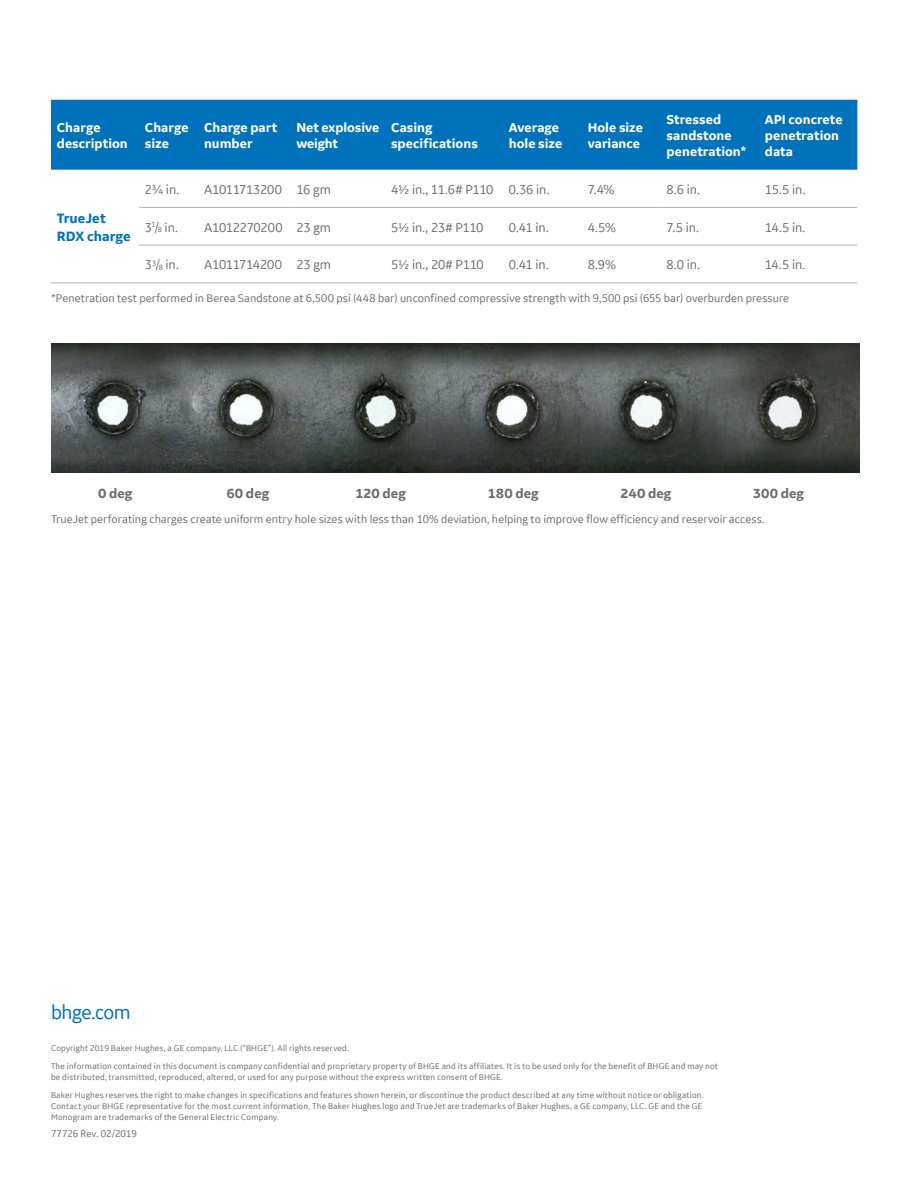
<style>
.page{position:relative;width:918px;height:1188px;background:#fff}
.page>*{position:absolute;margin:0;border:0;box-sizing:border-box;transform-origin:0 0}
._18pt_22_cover_URL{font:21px "GE Inspira Sans";letter-spacing:-.025em;color:#0072bc}
.t1{font:700 14.55px/17.5px "GE Inspira Sans";color:#0072bc}
._9_5pt_12-body_text{font:700 14.25px "GE Inspira Sans";color:#6c6d70}
.t2{font:13.95px "GE Inspira Sans";letter-spacing:-.015em;color:#6c6d70}
._13_5pt_15_table_hea{font:700 13.95px/16px "GE Inspira Sans";color:#fff}
._8pt_9_5-caption{font:12px "GE Inspira Sans";letter-spacing:.005em;color:#6c6d70}
._7_5pt_11-collateral{font:10.5px "GE Inspira Sans";letter-spacing:.005em;color:#6c6d70}
._6pt_7_5-legal_footn{font:9px/11.2px "GE Inspira Sans";letter-spacing:.02em;color:#6c6d70}
.s1{font-size:8.1px}
</style>
<div class="page">
<img style="left:51px;top:344px;width:808px;height:128px">
<div style="left:51px;top:100px;width:806px;height:70px;background:#0072bc"></div>
<hr style="left:51px;top:283px;width:88px;height:1px;background:#b2b3b7">
<hr style="left:139px;top:207px;width:59px;height:1px;background:#b2b3b7">
<hr style="left:198px;top:207px;width:93px;height:1px;background:#b2b3b7">
<hr style="left:291px;top:207px;width:94px;height:1px;background:#b2b3b7">
<hr style="left:385px;top:207px;width:118px;height:1px;background:#b2b3b7">
<hr style="left:503px;top:207px;width:79px;height:1px;background:#b2b3b7">
<hr style="left:582px;top:207px;width:79px;height:1px;background:#b2b3b7">
<hr style="left:661px;top:207px;width:98px;height:1px;background:#b2b3b7">
<hr style="left:759px;top:207px;width:98px;height:1px;background:#b2b3b7">
<hr style="left:139px;top:245px;width:59px;height:1px;background:#b2b3b7">
<hr style="left:198px;top:245px;width:93px;height:1px;background:#b2b3b7">
<hr style="left:291px;top:245px;width:94px;height:1px;background:#b2b3b7">
<hr style="left:385px;top:245px;width:118px;height:1px;background:#b2b3b7">
<hr style="left:503px;top:245px;width:79px;height:1px;background:#b2b3b7">
<hr style="left:582px;top:245px;width:79px;height:1px;background:#b2b3b7">
<hr style="left:661px;top:245px;width:98px;height:1px;background:#b2b3b7">
<hr style="left:759px;top:245px;width:98px;height:1px;background:#b2b3b7">
<hr style="left:139px;top:283px;width:59px;height:1px;background:#b2b3b7">
<hr style="left:198px;top:283px;width:93px;height:1px;background:#b2b3b7">
<hr style="left:291px;top:283px;width:94px;height:1px;background:#b2b3b7">
<hr style="left:385px;top:283px;width:118px;height:1px;background:#b2b3b7">
<hr style="left:503px;top:283px;width:79px;height:1px;background:#b2b3b7">
<hr style="left:582px;top:283px;width:79px;height:1px;background:#b2b3b7">
<hr style="left:661px;top:283px;width:98px;height:1px;background:#b2b3b7">
<hr style="left:759px;top:283px;width:98px;height:1px;background:#b2b3b7">
<p class="_13_5pt_15_table_hea" style="left:57px;top:119px;width:73px">Charge description</p>
<p class="_13_5pt_15_table_hea" style="left:145px;top:119px;width:45px">Charge size</p>
<p class="_13_5pt_15_table_hea" style="left:204px;top:119px;width:75px">Charge part number</p>
<p class="_13_5pt_15_table_hea" style="left:296px;top:119px;width:84px">Net explosive weight</p>
<p class="_13_5pt_15_table_hea" style="left:391px;top:119px;width:88px">Casing specifications</p>
<p class="_13_5pt_15_table_hea" style="left:509px;top:119px;width:52px">Average</p>
<p class="_13_5pt_15_table_hea" style="left:509px;top:135px;width:55px">hole size</p>
<p class="_13_5pt_15_table_hea" style="left:588px;top:119px;width:57px">Hole size variance</p>
<p class="_13_5pt_15_table_hea" style="left:667px;top:111px;width:81px">Stressed sandstone penetration*</p>
<p class="_13_5pt_15_table_hea" style="left:765px;top:111px;width:79px">API concrete penetration data</p>
<p class="t2" style="left:145px;top:181px;width:36px">2¾ in.</p>
<p class="t2" style="left:204px;top:181px;width:79px">A1011713200</p>
<p class="t2" style="left:296px;top:181px;width:36px">16 gm</p>
<p class="t2" style="left:391px;top:181px;width:104px">4½ in., 11.6# P110</p>
<p class="t2" style="left:509px;top:181px;width:42px">0.36 in.</p>
<p class="t2" style="left:588px;top:181px;width:28px">7.4%</p>
<p class="t2" style="left:667px;top:181px;width:35px">8.6 in.</p>
<p class="t2" style="left:765px;top:181px;width:42px">15.5 in.</p>
<p class="t2" style="left:145px;top:219px;width:34px">3<sup>1</sup>/<span class="s1">8</span> in.</p>
<p class="t2" style="left:204px;top:219px;width:80px">A1012270200</p>
<p class="t2" style="left:296px;top:219px;width:36px">23 gm</p>
<p class="t2" style="left:391px;top:219px;width:94px">5½ in., 23# P110</p>
<p class="t2" style="left:509px;top:219px;width:41px">0.41 in.</p>
<p class="t2" style="left:588px;top:219px;width:30px">4.5%</p>
<p class="t2" style="left:667px;top:219px;width:34px">7.5 in.</p>
<p class="t2" style="left:765px;top:219px;width:42px">14.5 in.</p>
<p class="t2" style="left:145px;top:256px;width:35px">3<sup>3</sup>/<span class="s1">8</span> in.</p>
<p class="t2" style="left:204px;top:256px;width:79px">A1011714200</p>
<p class="t2" style="left:296px;top:256px;width:36px">23 gm</p>
<p class="t2" style="left:391px;top:256px;width:94px">5½ in., 20# P110</p>
<p class="t2" style="left:509px;top:256px;width:41px">0.41 in.</p>
<p class="t2" style="left:588px;top:256px;width:30px">8.9%</p>
<p class="t2" style="left:667px;top:256px;width:35px">8.0 in.</p>
<p class="t2" style="left:765px;top:256px;width:42px">14.5 in.</p>
<p class="_8pt_9_5-caption" style="left:51px;top:291px;width:740px">*Penetration test performed in Berea Sandstone at 6,500 psi (448 bar) unconfined compressive strength with 9,500 psi (655 bar) overburden pressure</p>
<p class="t1" style="left:57px;top:209px;width:75px">TrueJet<br>RDX charge</p>
<p class="_9_5pt_12-body_text" style="left:98px;top:484px;width:36px">0 deg</p>
<p class="_9_5pt_12-body_text" style="left:226px;top:484px;width:44px">60 deg</p>
<p class="_9_5pt_12-body_text" style="left:355px;top:484px;width:52px">120 deg</p>
<p class="_9_5pt_12-body_text" style="left:488px;top:484px;width:53px">180 deg</p>
<p class="_9_5pt_12-body_text" style="left:620px;top:484px;width:53px">240 deg</p>
<p class="_9_5pt_12-body_text" style="left:753px;top:484px;width:53px">300 deg</p>
<p class="_8pt_9_5-caption" style="left:51px;top:512px;width:715px">TrueJet perforating charges create uniform entry hole sizes with less than 10% deviation, helping to improve flow efficiency and reservoir access.</p>
<p class="_18pt_22_cover_URL" style="left:51px;top:1000px;width:81px">bhge.com</p>
<p class="_6pt_7_5-legal_footn" style="left:51px;top:1042px;width:299px">Copyright 2019 Baker Hughes, a GE company, LLC (“BHGE”). All rights reserved.</p>
<p class="_6pt_7_5-legal_footn" style="left:51px;top:1060px;width:669px">The information contained in this document is company confidential and proprietary property of BHGE and its affiliates. It is to be used only for the benefit of BHGE and may not be distributed, transmitted, reproduced, altered, or used for any purpose without the express written consent of BHGE.</p>
<p class="_6pt_7_5-legal_footn" style="left:51px;top:1089px;width:654px">Baker Hughes reserves the right to make changes in specifications and features shown herein, or discontinue the product described at any time without notice or obligation.<br>Contact your BHGE representative for the most current information. The Baker Hughes logo and TrueJet are trademarks of Baker Hughes, a GE company, LLC. GE and the GE<br>Monogram are trademarks of the General Electric Company.</p>
<p class="_7_5pt_11-collateral" style="left:51px;top:1127px;width:87px">77726 Rev. 02/2019</p>
</div>
